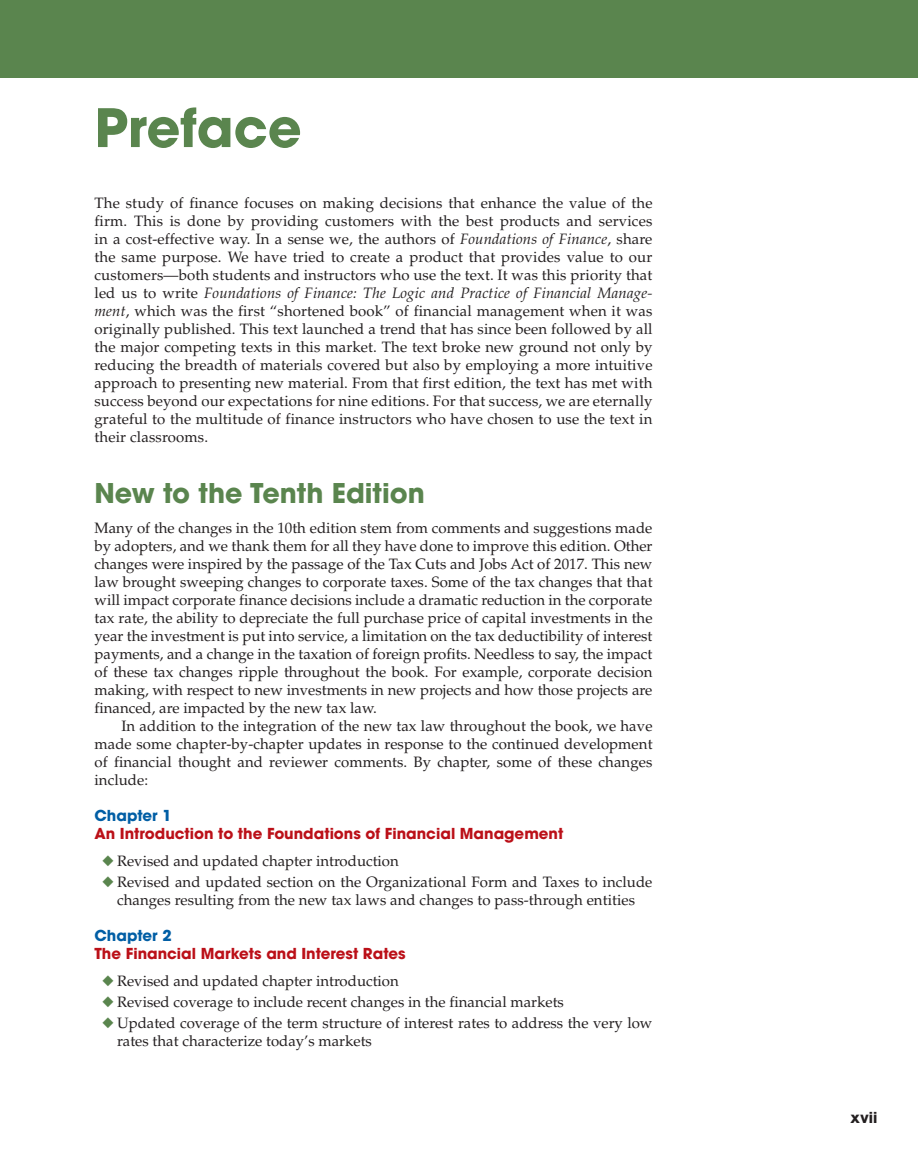
<style>
.page{position:relative;width:918px;height:1175px;background:#fff}
.page>*{position:absolute;margin:0;border:0;box-sizing:border-box;transform-origin:0 0}
.t1{font:700 52.5px "ITC Avant Garde W1 G";color:#5a854e}
.t2{font:700 27px "ITC Avant Garde W1 G";color:#5a854e}
.t3{font:15px/18px "Palatino LT Pro";color:#231f20;text-align:justify}
.t4{font:700 15px "ITC Avant Garde W1 G";color:#bb1018}
.t5{font:700 15px "ITC Avant Garde W1 G";color:#015ea5}
.t6{font:700 15px "ITC Avant Garde W1 G";color:#231f20}
.s1{font-style:italic}
.s2{color:#5a854e}
</style>
<div class="page">
<div style="left:0;top:0;width:918px;height:78px;background:#5a854e"></div>
<h1 class="t1" style="left:94px;top:93px;width:209px">Preface</h1>
<p class="t3" style="left:94px;top:194px;width:560px">The study of finance focuses on making decisions that enhance the value of the firm. This is done by providing customers with the best products and services in a cost-effective way. In a sense we, the authors of <span class="s1">Foundations of Finance</span>, share the same purpose. We have tried to create a product that provides value to our customers—both students and instructors who use the text. It was this priority that led us to write <span class="s1">Foundations of Finance: The Logic and Practice of Financial Manage&shy;ment</span>, which was the first “shortened book” of financial management when it was originally published. This text launched a trend that has since been followed by all the major competing texts in this market. The text broke new ground not only by reducing the breadth of materials covered but also by employing a more intuitive approach to presenting new material. From that first edition, the text has met with success beyond our expectations for nine editions. For that success, we are eternally grateful to the multitude of finance instructors who have chosen to use the text in their classrooms.</p>
<h2 class="t2" style="left:94px;top:474px;width:332px">New to the Tenth Edition</h2>
<p class="t3" style="left:94px;top:519px;width:560px">Many of the changes in the 10th edition stem from comments and suggestions made by adopters, and we thank them for all they have done to improve this edition. Other changes were inspired by the passage of the Tax Cuts and Jobs Act of 2017. This new law brought sweeping changes to corporate taxes. Some of the tax changes that that will impact corporate finance decisions include a dramatic reduction in the corporate tax rate, the ability to depreciate the full purchase price of capital investments in the year the investment is put into service, a limitation on the tax deductibility of interest payments, and a change in the taxation of foreign profits. Needless to say, the impact of these tax changes ripple throughout the book. For example, corporate decision making, with respect to new investments in new projects and how those projects are financed, are impacted by the new tax law.</p>
<p class="t3" style="left:94px;top:717px;width:560px;text-indent:27px">In addition to the integration of the new tax law throughout the book, we have made some chapter-by-chapter updates in response to the continued development of financial thought and reviewer comments. By chapter, some of these changes include:</p>
<p class="t5" style="left:94px;top:805px;width:79px">Chapter 1</p>
<p class="t4" style="left:94px;top:823px;width:470px">An Introduction to the Foundations of Financial Management</p>
<p class="t3" style="left:102px;top:852px;width:298px"><span class="s2">◆</span> Revised and updated chapter introduction</p>
<p class="t3" style="left:102px;top:873px;width:552px;text-align:center"><span class="s2">◆</span> Revised and updated section on the Organizational Form and Taxes to include changes resulting from the new tax laws and changes to pass-through entities</p>
<p class="t5" style="left:94px;top:925px;width:79px">Chapter 2</p>
<p class="t4" style="left:94px;top:943px;width:313px">The Financial Markets and Interest Rates</p>
<p class="t3" style="left:102px;top:972px;width:298px"><span class="s2">◆</span> Revised and updated chapter introduction</p>
<p class="t3" style="left:102px;top:993px;width:463px"><span class="s2">◆</span> Revised coverage to include recent changes in the financial markets</p>
<p class="t3" style="left:117px;top:1014px;width:537px;text-indent:-15px"><span class="s2">◆</span> Updated coverage of the term structure of interest rates to address the very low rates that characterize today’s markets</p>
<p class="t6" style="left:851px;top:1107px;width:28px">xvii</p>
</div>
